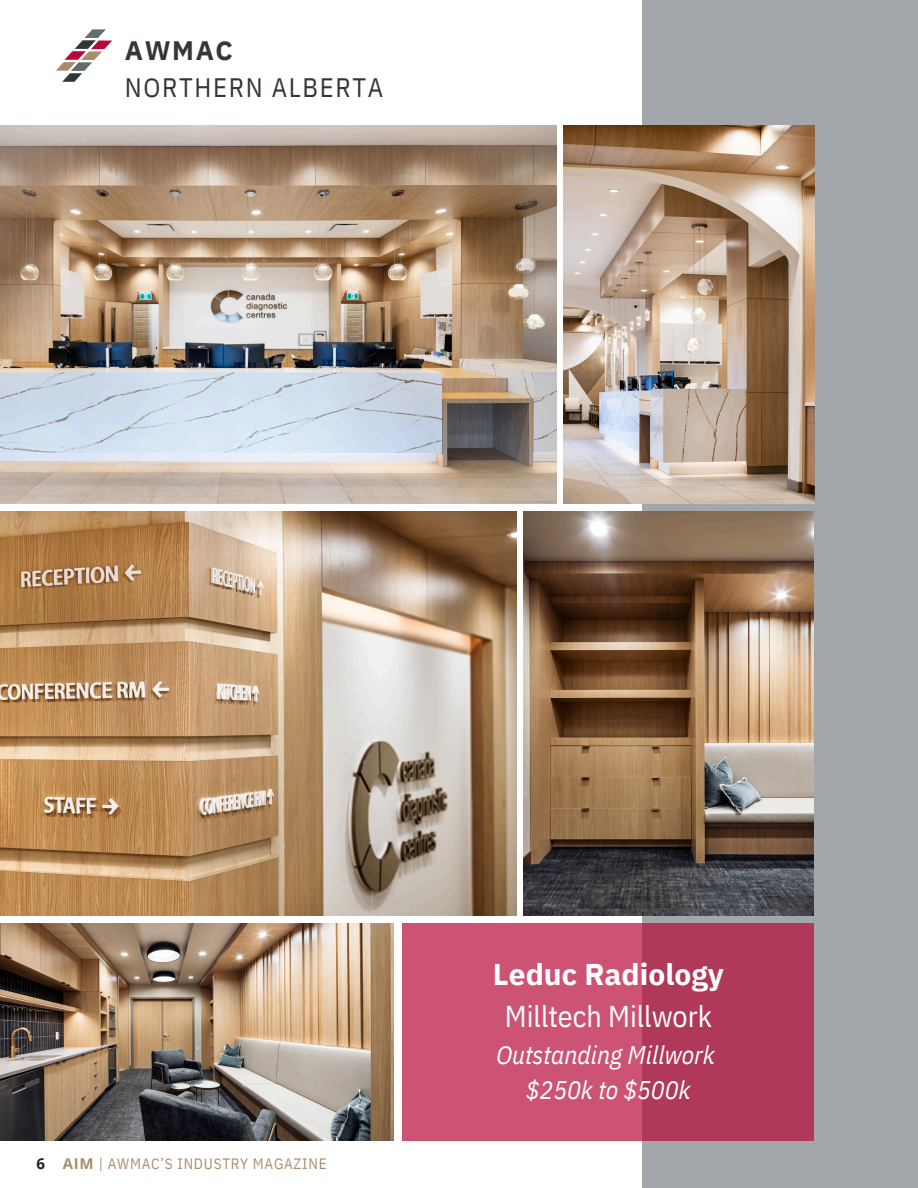
<style>
.page{position:relative;width:918px;height:1188px;background:#fff}
.page>*{position:absolute;margin:0;border:0;box-sizing:border-box;transform-origin:0 0}
.t1{font:30px/41.7px "IBM Plex Sans Cond";color:#fff;text-align:center}
.t2{font:26.55px/37.2px "IBM Plex Sans Cond";letter-spacing:.06em;color:#323739}
.t3{font:italic 25.5px/34.8px "IBM Plex Sans Cond";color:#fff;text-align:center}
.t4{font:15px "IBM Plex Sans Cond";letter-spacing:.05em;color:#a98e6e}
.t5{font:700 15px "Open Sans";color:#231f20}
.s1{font-family:"IBM Plex Sans";font-weight:700}
.s2{font-family:"Open Sans";font-weight:700}
</style>
<div class="page">
<img style="left:0;top:923px;width:394px;height:217px">
<div style="left:643px;top:0;width:275px;height:1188px;background:#a3a6aa"></div>
<img style="left:563px;top:126px;width:251px;height:378px">
<img style="left:0;top:126px;width:557px;height:378px">
<img style="left:524px;top:511px;width:290px;height:404px">
<img style="left:0;top:511px;width:517px;height:404px">
<svg style="left:56px;top:29px;width:56px;height:53px"></svg>
<div style="left:403px;top:923px;width:411px;height:217px;background:linear-gradient(to right,#d55b7c,#ac3556)"></div>
<h1 class="t2" style="left:125px;top:32px;width:260px"><span class="s1">AWMAC<br></span>NORTHERN ALBERTA</h1>
<p class="t5" style="left:37px;top:1153px;width:10px">6</p>
<p class="t4" style="left:63px;top:1154px;width:265px"><span class="s2">AIM</span> | AWMAC’S INDUSTRY MAGAZINE</p>
<p class="t1" style="left:493px;top:953px;width:233px"><span class="s1">Leduc Radiology<br></span>Milltech Millwork</p>
<p class="t3" style="left:497px;top:1037px;width:220px">Outstanding Millwork $250k to $500k</p>
</div>
